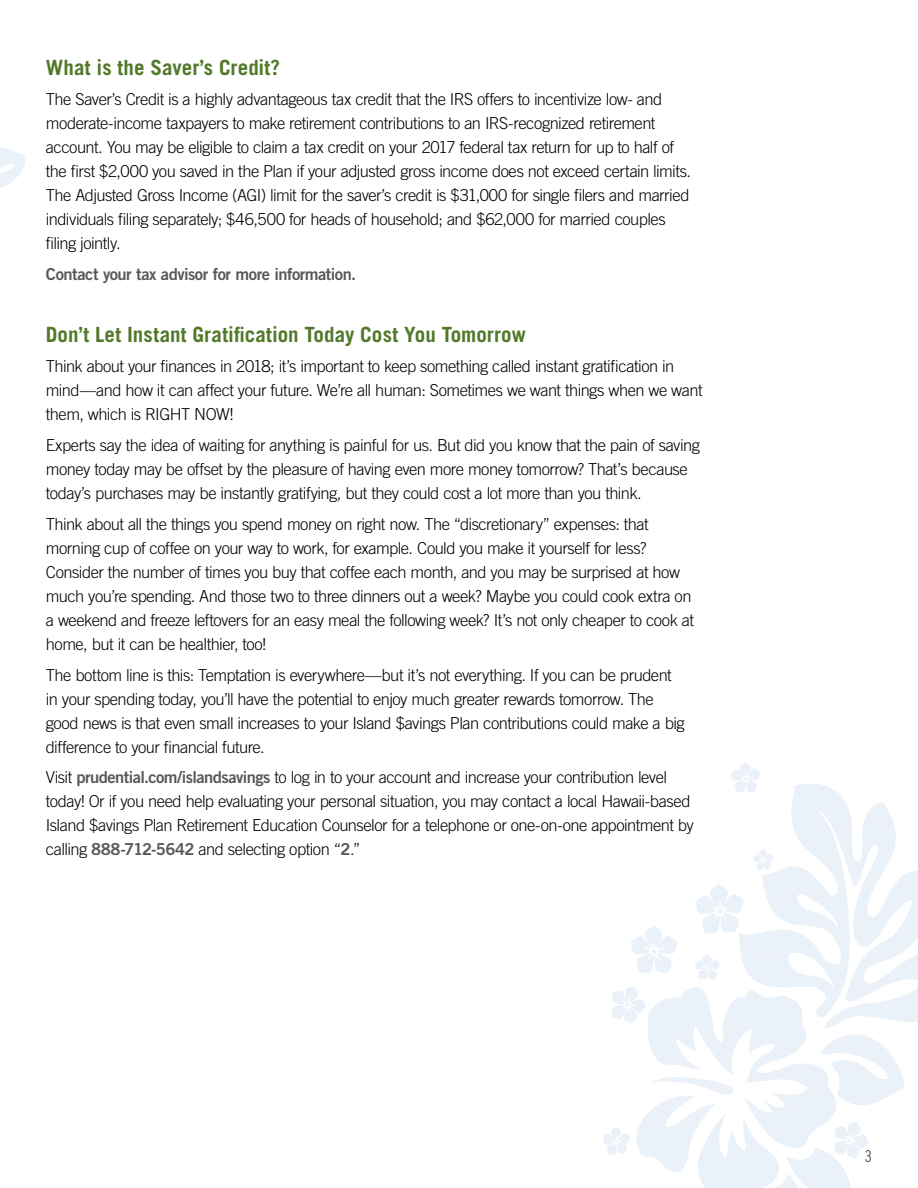
<style>
.page{position:relative;width:918px;height:1188px;background:#fff}
.page>*{position:absolute;margin:0;border:0;box-sizing:border-box;transform-origin:0 0}
.t1{font:700 21px "Trade Gothic LT Std";color:#527829}
.t2{font:300 16.5px/24px "Trade Gothic LT Std";letter-spacing:-.03em;color:#000}
.t3{font:16.5px "Trade Gothic LT Std Bd 2";letter-spacing:-.03em;color:#58595b}
.t4{font:16.5px "Trade Gothic LT Std Cn 18";color:#58595b}
.s1{font-family:"Trade Gothic LT Std Bd 2";font-weight:400;color:#58595b}
</style>
<div class="page">
<svg style="left:0;top:147px;width:25px;height:40px"></svg>
<svg style="left:603px;top:763px;width:315px;height:425px"></svg>
<p class="t1" style="left:46px;top:54px;width:236px">What is the Saver’s Credit?</p>
<p class="t2" style="left:46px;top:87px;width:647px">The Saver’s Credit is a highly advantageous tax credit that the IRS offers to incentivize low- and moderate-income taxpayers to make retirement contributions to an IRS-recognized retirement account. You may be eligible to claim a tax credit on your 2017 federal tax return for up to half of the first $2,000 you saved in the Plan if your adjusted gross income does not exceed certain limits.<br>The Adjusted Gross Income (AGI) limit for the saver’s credit is $31,000 for single filers and married individuals filing separately; $46,500 for heads of household; and $62,000 for married couples filing jointly.</p>
<p class="t3" style="left:46px;top:264px;width:312px">Contact your tax advisor for more information.</p>
<p class="t1" style="left:46px;top:321px;width:481px">Don’t Let Instant Gratification Today Cost You Tomorrow</p>
<p class="t2" style="left:46px;top:354px;width:658px">Think about your finances in 2018; it’s important to keep something called instant gratification in mind—and how it can affect your future. We’re all human: Sometimes we want things when we want them, which is RIGHT NOW!</p>
<p class="t2" style="left:46px;top:433px;width:656px">Experts say the idea of waiting for anything is painful for us. But did you know that the pain of saving money today may be offset by the pleasure of having even more money tomorrow? That’s because today’s purchases may be instantly gratifying, but they could cost a lot more than you think.</p>
<p class="t2" style="left:46px;top:512px;width:650px">Think about all the things you spend money on right now. The “discretionary” expenses: that morning cup of coffee on your way to work, for example. Could you make it yourself for less?<br>Consider the number of times you buy that coffee each month, and you may be surprised at how much you’re spending. And those two to three dinners out a week? Maybe you could cook extra on a weekend and freeze leftovers for an easy meal the following week? It’s not only cheaper to cook at home, but it can be healthier, too!</p>
<p class="t2" style="left:46px;top:663px;width:640px">The bottom line is this: Temptation is everywhere—but it’s not everything. If you can be prudent in your spending today, you’ll have the potential to enjoy much greater rewards tomorrow. The good news is that even small increases to your Island $avings Plan contributions could make a big difference to your financial future.</p>
<p class="t2" style="left:46px;top:765px;width:649px">Visit <span class="s1">prudential.com/islandsavings</span> to log in to your account and increase your contribution level today! Or if you need help evaluating your personal situation, you may contact a local Hawaii-based Island $avings Plan Retirement Education Counselor for a telephone or one-on-one appointment by calling <span class="s1">888-712-5642</span> and selecting option “<span class="s1">2</span>.”</p>
<p class="t4" style="left:865px;top:1146px;width:9px">3</p>
</div>
